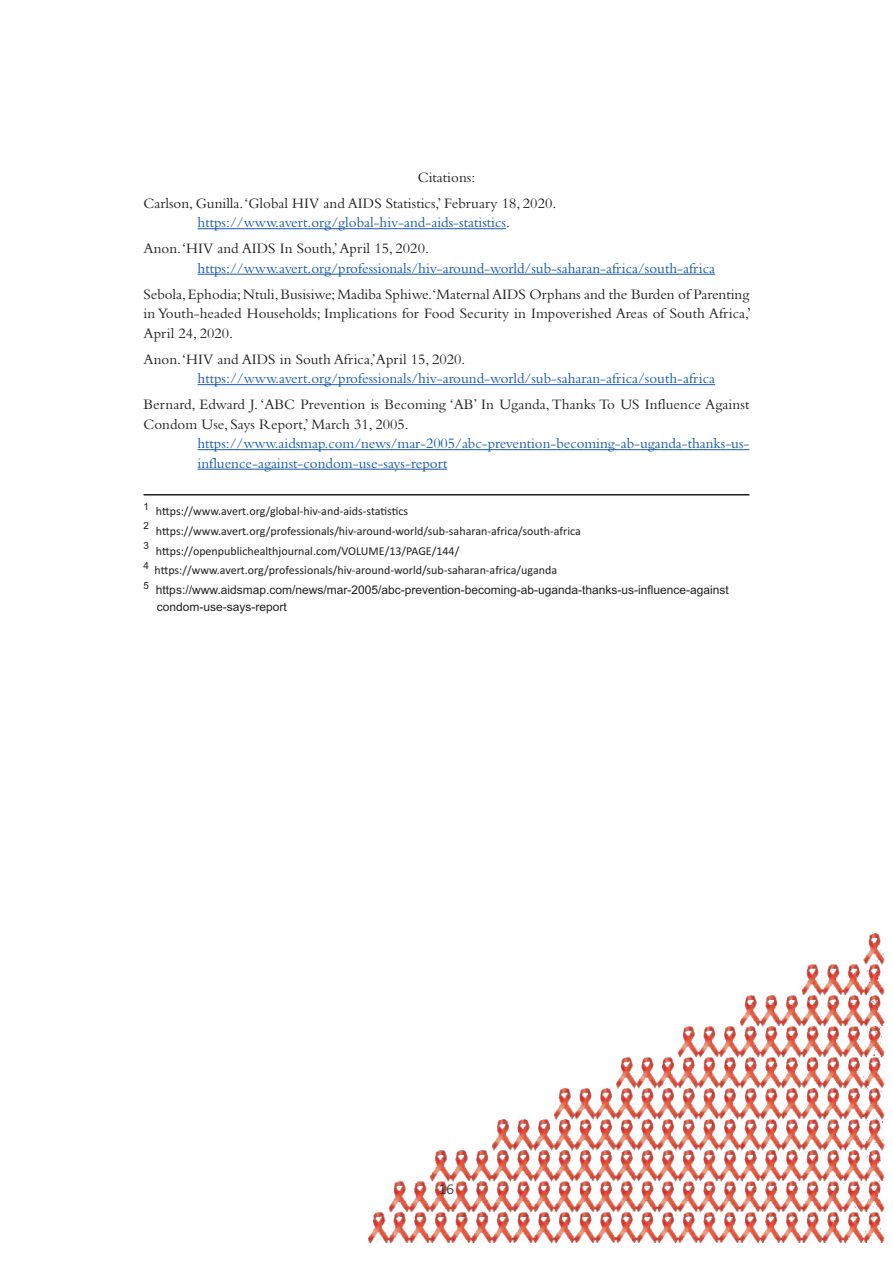
<style>
.page{position:relative;width:893px;height:1263px;background:#fff}
.page>*{position:absolute;margin:0;border:0;box-sizing:border-box;transform-origin:0 0}
.t1{font:15px/19.5px "Bembo Std";color:#231f20}
.t2{font:15px/26px "Bembo Std";color:#1559a9}
.t3{font:300 15px "Calibri";color:#231f20}
.t4{font:12px "Calibri";color:#231f20}
.t5{font:12px/16.5px "Arial";color:#231f20}
.t6{font:9.9px "Arial";color:#231f20}
.s1{color:#231f20}
</style>
<div class="page">
<img style="left:368px;top:933px;width:517px;height:309px">
<hr style="left:198px;top:228px;width:308px;height:1px;background:#1559a9">
<hr style="left:198px;top:274px;width:517px;height:1px;background:#1559a9">
<hr style="left:198px;top:384px;width:517px;height:1px;background:#1559a9">
<hr style="left:198px;top:449px;width:551px;height:1px;background:#1559a9">
<hr style="left:198px;top:469px;width:249px;height:1px;background:#1559a9">
<hr style="left:144px;top:494px;width:605px;height:1px;background:#231f20">
<p class="t1" style="left:144px;top:164px;width:414px;line-height:26px;text-indent:274px">Citations:<br>Carlson, Gunilla.‘Global HIV and AIDS Statistics,’ February 18, 2020.</p>
<p class="t2" style="left:144px;top:209px;width:368px;text-indent:54px">https://www.avert.org/global-hiv-and-aids-statistics<span class="s1">.<br>Anon.‘HIV and AIDS In South,’April 15, 2020.</span></p>
<p class="t2" style="left:198px;top:255px;width:519px">https://www.avert.org/professionals/hiv-around-world/sub-saharan-africa/south-africa</p>
<p class="t1" style="left:144px;top:284px;width:609px;text-align:justify">Sebola,Ephodia;Ntuli,Busisiwe;Madiba Sphiwe.‘Maternal AIDS Orphans and the Burden of Parenting in Youth-headed Households; Implications for Food Security in Impoverished Areas of South Africa,’ April 24, 2020.</p>
<p class="t1" style="left:144px;top:349px;width:323px">Anon.‘HIV and AIDS in South Africa,’April 15, 2020.</p>
<p class="t2" style="left:198px;top:365px;width:519px">https://www.avert.org/professionals/hiv-around-world/sub-saharan-africa/south-africa</p>
<p class="t1" style="left:144px;top:395px;width:607px">Bernard, Edward J. ‘ABC Prevention is Becoming ‘AB’ In Uganda,Thanks To US Influence Against<br>Condom Use, Says Report,’ March 31, 2005.</p>
<p class="t2" style="left:198px;top:434px;width:553px;line-height:19.5px">https://www.aidsmap.com/news/mar-2005/abc-prevention-becoming-ab-uganda-thanks-us&shy;influence-against-condom-use-says-report</p>
<p class="t6" style="left:144px;top:500px;width:7px">1</p>
<p class="t4" style="left:156px;top:504px;width:254px">https://www.avert.org/global-hiv-and-aids-statistics</p>
<p class="t6" style="left:144px;top:520px;width:7px">2</p>
<p class="t4" style="left:156px;top:524px;width:426px">https://www.avert.org/professionals/hiv-around-world/sub-saharan-africa/south-africa</p>
<p class="t6" style="left:144px;top:540px;width:7px">3</p>
<p class="t4" style="left:156px;top:543px;width:305px">https://openpublichealthjournal.com/VOLUME/13/PAGE/144/</p>
<p class="t6" style="left:144px;top:560px;width:7px">4</p>
<p class="t4" style="left:155px;top:563px;width:404px">https://www.avert.org/professionals/hiv-around-world/sub-saharan-africa/uganda</p>
<p class="t6" style="left:144px;top:580px;width:7px">5</p>
<p class="t5" style="left:156px;top:582px;width:574px">https://www.aidsmap.com/news/mar-2005/abc-prevention-becoming-ab-uganda-thanks-us-influence-against condom-use-says-report</p>
<p class="t3" style="left:439px;top:1179px;width:17px">16</p>
</div>
